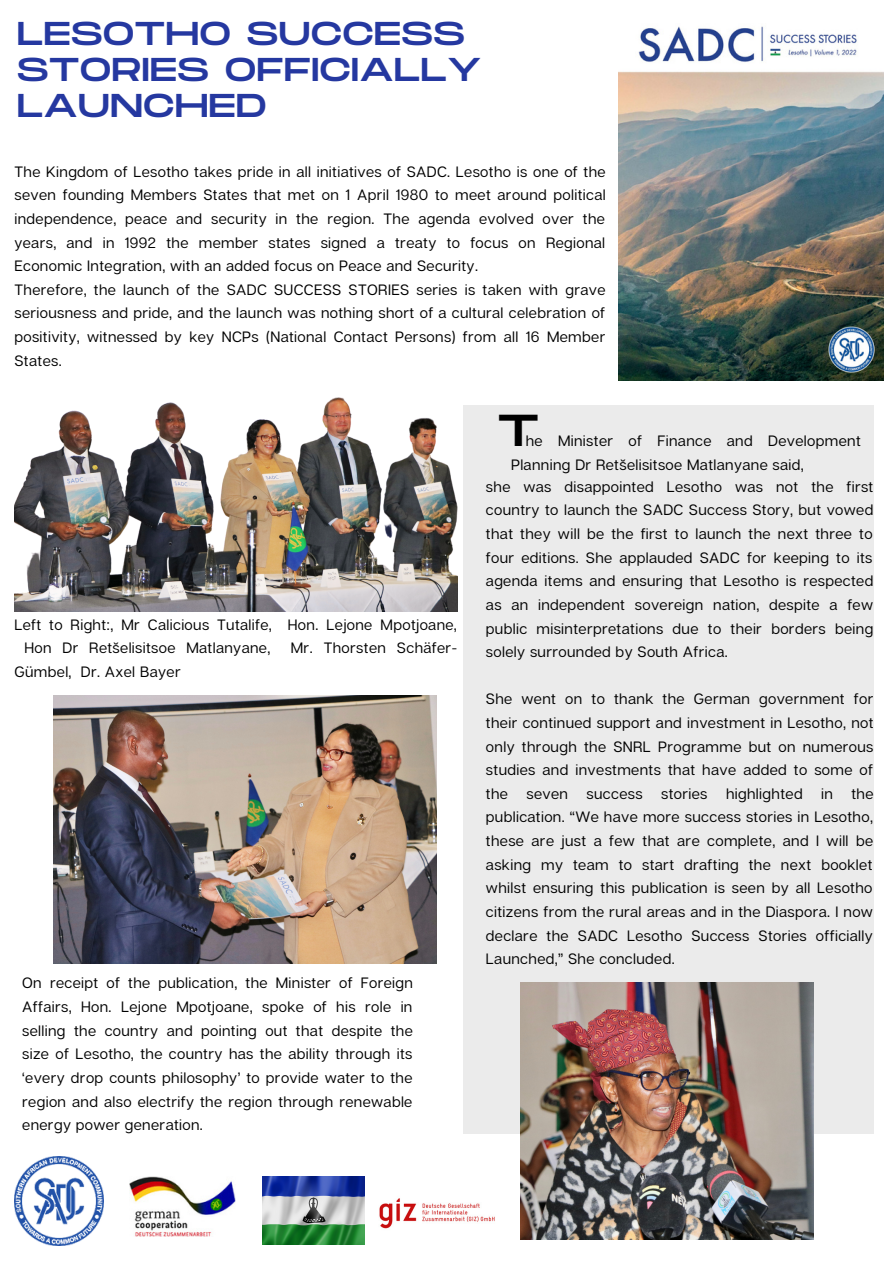
<style>
.page{position:relative;width:893px;height:1264px;background:#fff}
.page>*{position:absolute;margin:0;border:0;box-sizing:border-box;transform-origin:0 0}
.t1{font:44.7px "Monument Extended";color:#000}
.t2{font:33px/36px "Monument Extended";color:#2538a0}
.t3{font:15px/23.5px "Articulat CF";letter-spacing:.025em;color:#000;text-align:justify}
</style>
<div class="page">
<img style="left:14px;top:397px;width:443px;height:214px">
<div style="left:463px;top:405px;width:410px;height:728px;background:#ebebeb"></div>
<img style="left:520px;top:982px;width:293px;height:257px">
<img style="left:262px;top:1176px;width:102px;height:68px">
<img style="left:14px;top:1156px;width:89px;height:89px">
<img style="left:54px;top:695px;width:382px;height:268px">
<img style="left:618px;top:26px;width:265px;height:355px">
<img style="left:379px;top:1198px;width:116px;height:31px">
<img style="left:129px;top:1176px;width:107px;height:60px">
<p class="t2" style="left:17px;top:17px;width:466px">LESOTHO SUCCESS<br>STORIES OFFICIALLY<br>LAUNCHED</p>
<p class="t3" style="left:14px;top:159px;width:592px">The Kingdom of Lesotho takes pride in all initiatives of SADC. Lesotho is one of the seven founding Members States that met on 1 April 1980 to meet around political independence, peace and security in the region. The agenda evolved over the years, and in 1992 the member states signed a treaty to focus on Regional Economic Integration, with an added focus on Peace and Security.</p>
<p class="t3" style="left:14px;top:277px;width:592px">Therefore, the launch of the SADC SUCCESS STORIES series is taken with grave seriousness and pride, and the launch was nothing short of a cultural celebration of positivity, witnessed by key NCPs (National Contact Persons) from all 16 Member States.</p>
<p class="t3" style="left:25px;top:612px;width:434px;text-indent:-10px">Left to Right:, Mr Calicious Tutalife, Hon. Lejone Mpotjoane,<br>Hon Dr Retšelisitsoe Matlanyane,</p>
<p class="t3" style="left:291px;top:636px;width:168px">Mr. Thorsten Schäfer-</p>
<p class="t3" style="left:14px;top:659px;width:168px">Gümbel, Dr. Axel Bayer</p>
<p class="t3" style="left:22px;top:970px;width:392px">On receipt of the publication, the Minister of Foreign Affairs, Hon. Lejone Mpotjoane, spoke of his role in selling the country and pointing out that despite the size of Lesotho, the country has the ability through its ‘every drop counts philosophy’ to provide water to the region and also electrify the region through renewable energy power generation.</p>
<p class="t1" style="left:497px;top:405px;width:43px">T</p>
<p class="t3" style="left:511px;top:428px;width:351px;text-indent:15px">he Minister of Finance and Development<br>Planning Dr Retšelisitsoe Matlanyane said,</p>
<p class="t3" style="left:486px;top:474px;width:389px">she was disappointed Lesotho was not the first country to launch the SADC Success Story, but vowed that they will be the first to launch the next three to four editions. She applauded SADC for keeping to its agenda items and ensuring that Lesotho is respected as an independent sovereign nation, despite a few public misinterpretations due to their borders being solely surrounded by South Africa.</p>
<p class="t3" style="left:486px;top:687px;width:389px">She went on to thank the German government for their continued support and investment in Lesotho, not only through the SNRL Programme but on numerous studies and investments that have added to some of the seven success stories highlighted in the publication. “We have more success stories in Lesotho, these are just a few that are complete, and I will be asking my team to start drafting the next booklet whilst ensuring this publication is seen by all Lesotho citizens from the rural areas and in the Diaspora. I now declare the SADC Lesotho Success Stories officially Launched,” She concluded.</p>
</div>
